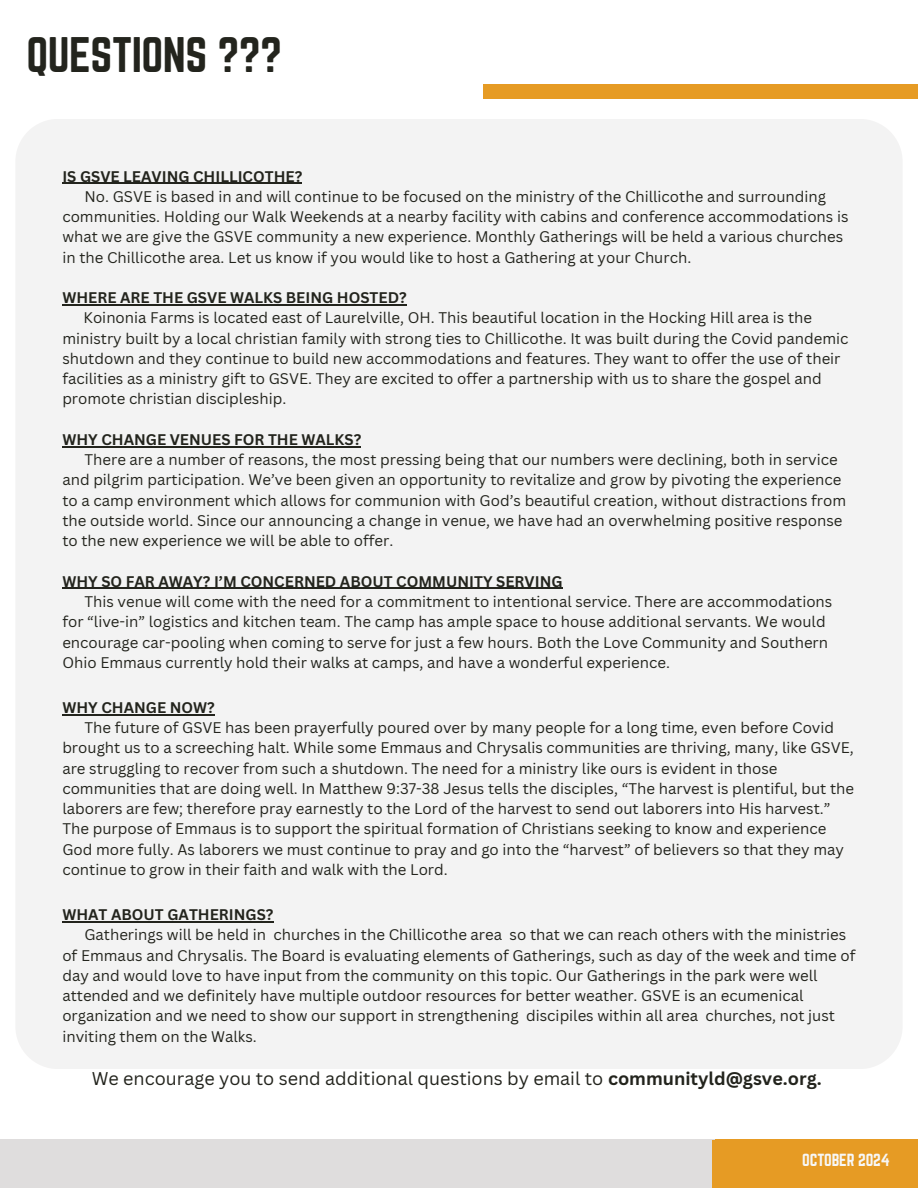
<style>
.page{position:relative;width:918px;height:1188px;background:#fff}
.page>*{position:absolute;margin:0;border:0;box-sizing:border-box;transform-origin:0 0}
.t1{font:43.65px "Norwester";letter-spacing:-.01em;color:#23241d}
.t2{font:18px "Canva Sans";color:#23241d}
.t3{font:15.3px "Norwester";letter-spacing:-.01em;color:#f7f7f6}
.t4{font:15px/20.2px "Canva Sans";color:#23241d}
.t5{font:700 15px "Canva Sans";color:#23241d}
.s1{font-weight:700}
</style>
<div class="page">
<div style="left:0;top:1140px;width:715px;height:48px;background:#dfdddd"></div>
<div style="left:712px;top:1140px;width:206px;height:48px;background:#e69b24"></div>
<div style="left:483px;top:85px;width:435px;height:13px;background:#e69b24"></div>
<div style="left:16px;top:119px;width:886px;height:950px;background:#f3f3f3"></div>
<hr style="left:62px;top:183px;width:240px;height:1px;background:#23241d">
<hr style="left:62px;top:304px;width:345px;height:1px;background:#23241d">
<hr style="left:62px;top:446px;width:299px;height:1px;background:#23241d">
<hr style="left:62px;top:588px;width:501px;height:1px;background:#23241d">
<hr style="left:62px;top:714px;width:153px;height:1px;background:#23241d">
<hr style="left:62px;top:921px;width:212px;height:1px;background:#23241d">
<h1 class="t1" style="left:27px;top:28px;width:257px">QUESTIONS ???</h1>
<p class="t5" style="left:62px;top:166px;width:241px">IS GSVE LEAVING CHILLICOTHE?</p>
<p class="t4" style="left:62px;top:186px;width:788px;text-indent:22px">No. GSVE is based in and will continue to be focused on the ministry of the Chillicothe and surrounding communities. Holding our Walk Weekends at a nearby facility with cabins and conference accommodations is what we are give the GSVE community a new experience. Monthly Gatherings will be held a various churches in the Chillicothe area. Let us know if you would like to host a Gathering at your Church.</p>
<p class="t5" style="left:62px;top:287px;width:346px">WHERE ARE THE GSVE WALKS BEING HOSTED?</p>
<p class="t4" style="left:62px;top:307px;width:788px;text-indent:21px">Koinonia Farms is located east of Laurelville, OH. This beautiful location in the Hocking Hill area is the ministry built by a local christian family with strong ties to Chillicothe. It was built during the Covid pandemic shutdown and they continue to build new accommodations and features. They want to offer the use of their facilities as a ministry gift to GSVE. They are excited to offer a partnership with us to share the gospel and promote christian discipleship.</p>
<p class="t5" style="left:62px;top:429px;width:300px">WHY CHANGE VENUES FOR THE WALKS?</p>
<p class="t4" style="left:62px;top:449px;width:785px;text-indent:22px">There are a number of reasons, the most pressing being that our numbers were declining, both in service and pilgrim participation. We’ve been given an opportunity to revitalize and grow by pivoting the experience to a camp environment which allows for communion with God’s beautiful creation, without distractions from the outside world. Since our announcing a change in venue, we have had an overwhelming positive response to the new experience we will be able to offer.</p>
<p class="t5" style="left:62px;top:571px;width:502px">WHY SO FAR AWAY? I’M CONCERNED ABOUT COMMUNITY SERVING</p>
<p class="t4" style="left:62px;top:591px;width:772px;text-indent:22px">This venue will come with the need for a commitment to intentional service. There are accommodations for “live-in” logistics and kitchen team. The camp has ample space to house additional servants. We would encourage car-pooling when coming to serve for just a few hours. Both the Love Community and Southern Ohio Emmaus currently hold their walks at camps, and have a wonderful experience.</p>
<p class="t5" style="left:62px;top:697px;width:154px">WHY CHANGE NOW?</p>
<p class="t4" style="left:62px;top:717px;width:793px;text-indent:22px">The future of GSVE has been prayerfully poured over by many people for a long time, even before Covid brought us to a screeching halt. While some Emmaus and Chrysalis communities are thriving, many, like GSVE, are struggling to recover from such a shutdown. The need for a ministry like ours is evident in those communities that are doing well. In Matthew 9:37-38 Jesus tells the disciples, “The harvest is plentiful, but the laborers are few; therefore pray earnestly to the Lord of the harvest to send out laborers into His harvest.” The purpose of Emmaus is to support the spiritual formation of Christians seeking to know and experience God more fully. As laborers we must continue to pray and go into the “harvest” of believers so that they may continue to grow in their faith and walk with the Lord.</p>
<p class="t5" style="left:62px;top:904px;width:213px">WHAT ABOUT GATHERINGS?</p>
<p class="t4" style="left:62px;top:924px;width:795px;text-indent:22px">Gatherings will be held in churches in the Chillicothe area so that we can reach others with the ministries of Emmaus and Chrysalis. The Board is evaluating elements of Gatherings, such as day of the week and time of day and would love to have input from the community on this topic. Our Gatherings in the park were well attended and we definitely have multiple outdoor resources for better weather. GSVE is an ecumenical organization and we need to show our support in strengthening discipiles within all area churches, not just inviting them on the Walks.</p>
<p class="t2" style="left:92px;top:1066px;width:731px">We encourage you to send additional questions by email to <span class="s1">communityld@gsve.org.</span></p>
<p class="t3" style="left:802px;top:1151px;width:89px">OCTOBER 2024</p>
</div>
